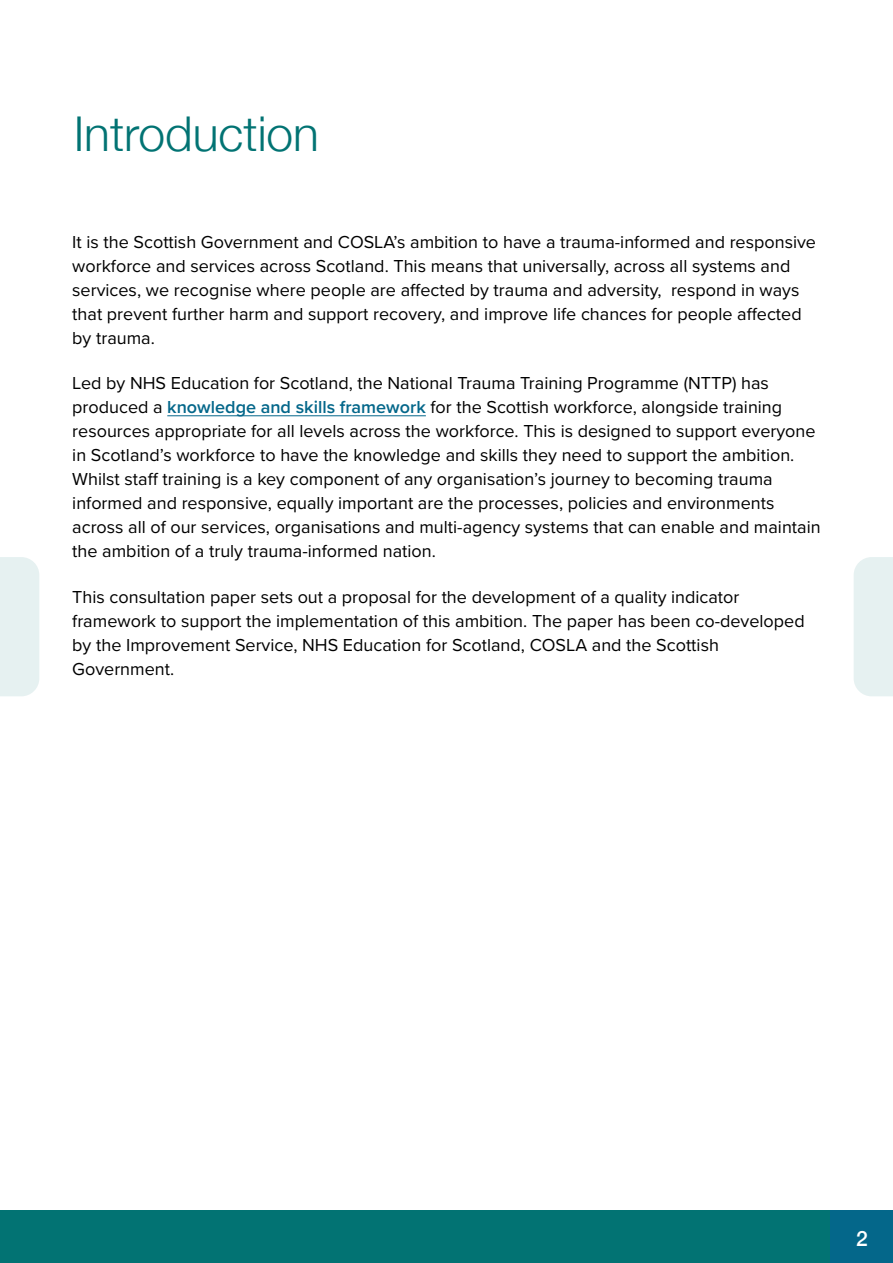
<style>
.page{position:relative;width:893px;height:1263px;background:#fff}
.page>*{position:absolute;margin:0;border:0;box-sizing:border-box;transform-origin:0 0}
.t1{font:300 48px "Helvetica Neue";color:#027373}
.t2{font:500 21px "Helvetica Neue";color:#fff}
.body_text{font:18px/24px "Proxima Nova";color:#000}
.s1{font-weight:600;color:#04678a}
</style>
<div class="page">
<div style="left:0;top:1211px;width:831px;height:52px;background:#027373"></div>
<div style="left:831px;top:1211px;width:62px;height:52px;background:#04678a"></div>
<div style="left:0;top:557px;width:39px;height:139px;background:#e6f1f1"></div>
<div style="left:854px;top:557px;width:39px;height:139px;background:#e6f1f1"></div>
<hr style="left:167px;top:415px;width:259px;height:1px;background:#04678a">
<h2 class="t1" style="left:74px;top:96px;width:247px">Introduction</h2>
<p class="body_text" style="left:72px;top:229px;width:745px">It is the Scottish Government and COSLA’s ambition to have a trauma-informed and responsive workforce and services across Scotland. This means that universally, across all systems and services, we recognise where people are affected by trauma and adversity, respond in ways that prevent further harm and support recovery, and improve life chances for people affected by trauma.</p>
<p class="body_text" style="left:72px;top:371px;width:750px">Led by NHS Education for Scotland, the National Trauma Training Programme (NTTP) has produced a <span class="s1">knowledge and skills framework</span> for the Scottish workforce, alongside training resources appropriate for all levels across the workforce. This is designed to support everyone in Scotland’s workforce to have the knowledge and skills they need to support the ambition.<br>Whilst staff training is a key component of any organisation’s journey to becoming trauma informed and responsive, equally important are the processes, policies and environments across all of our services, organisations and multi-agency systems that can enable and maintain the ambition of a truly trauma-informed nation.</p>
<p class="body_text" style="left:72px;top:584px;width:734px">This consultation paper sets out a proposal for the development of a quality indicator framework to support the implementation of this ambition. The paper has been co-developed by the Improvement Service, NHS Education for Scotland, COSLA and the Scottish Government.</p>
<p class="t2" style="left:856px;top:1221px;width:13px">2</p>
</div>
